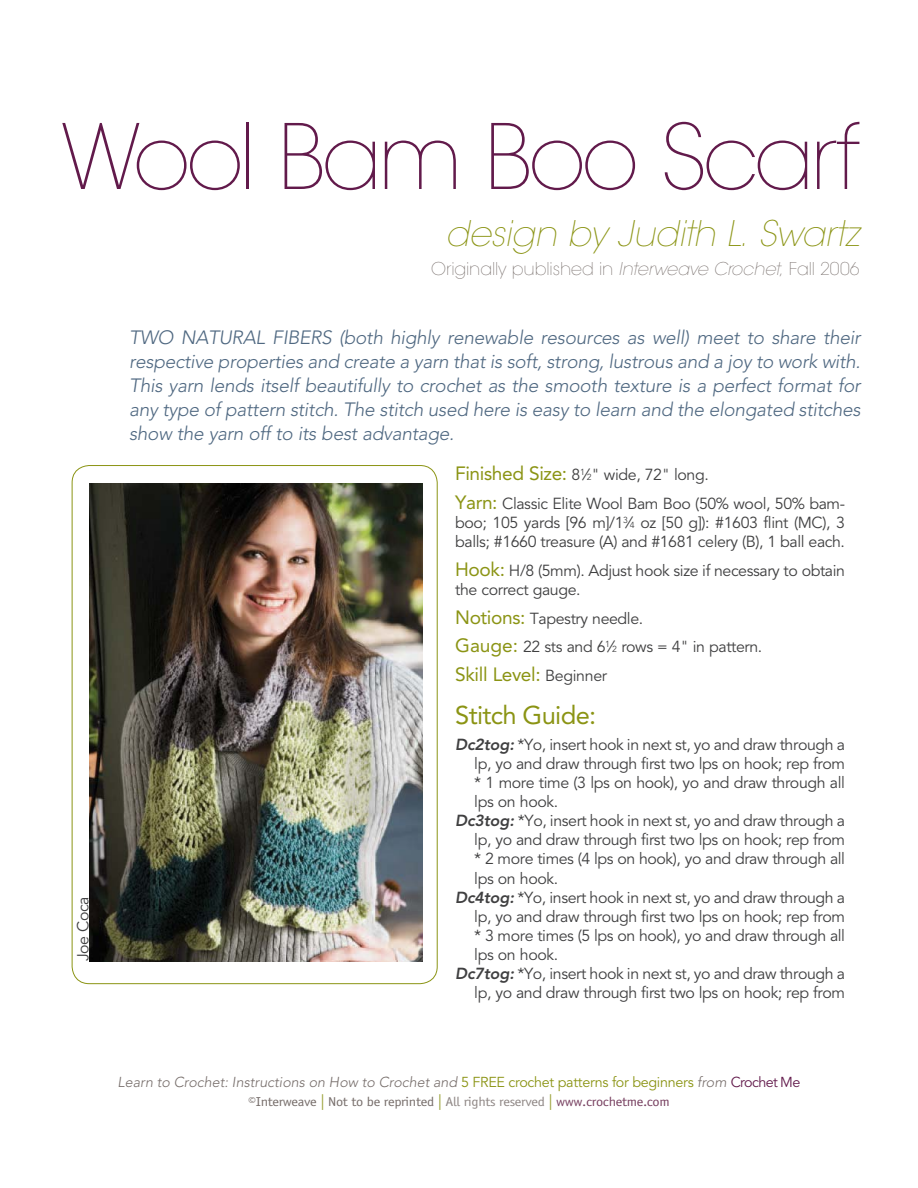
<style>
.page{position:relative;width:918px;height:1188px;background:#fff}
.page>*{position:absolute;margin:0;border:0;box-sizing:border-box;transform-origin:0 0}
.t1{font:200 89.25px "ITC Avant Garde Std";letter-spacing:-.045em;color:#621a4b}
.t2{font:italic 200 35.1px "ITC Avant Garde Std";letter-spacing:-.01em;color:#8b9414}
.t3{font:25.5px "Avenir LT Std";letter-spacing:-.025em;color:#8b9414}
.t4{font:italic 300 19.2px/23.9px "Avenir LT Std";letter-spacing:-.015em;color:#4f6881;text-align:justify}
.t5{font:19.2px "Avenir LT Std";letter-spacing:-.02em;color:#8b9414}
.t6{font:200 17.55px "ITC Avant Garde Std";letter-spacing:-.005em;color:#776e6b}
.t7{font:15.9px/28.7px "Avenir LT Std";letter-spacing:-.025em;color:#404041}
.t8{font:italic 300 14.4px "Avenir LT Std";color:#776e6b}
.t9{font:12.9px "Officina Sans Std";letter-spacing:-.025em;color:#776e6b;scale:1.11 1}
.s1{font-style:italic}
.s2{font-size:19.2px;color:#8b9414}
.s3{font-size:8.7px}
.s4{font-size:15.9px;color:#404041}
.s5{font-weight:800;font-style:italic}
.s6{font-weight:400;font-style:normal;color:#8b9414}
.s7{font-weight:400;font-style:normal;color:#621a4b}
.s8{font-size:15.75px;color:#9fa641}
.s9{color:#8f8785}
.s10{color:#784161}
</style>
<div class="page">
<img style="left:89px;top:484px;width:333px;height:478px">
<h1 class="t1" style="left:61px;top:119px;width:800px">Wool Bam Boo Scarf</h1>
<h2 class="t2" style="left:445px;top:219px;width:416px">design by Judith L. Swartz</h2>
<p class="t6" style="left:431px;top:261px;width:430px">Originally published in <span class="s1">Interweave Crochet</span>, Fall 2006</p>
<p class="t7" style="left:70px;top:961px;width:66px;rotate:-90deg">Joe Coca</p>
<p class="t4" style="left:129px;top:327px;width:733px">TWO NATURAL FIBERS (both highly renewable resources as well) meet to share their respective properties and create a yarn that is soft, strong, lustrous and a joy to work with.<br>This yarn lends itself beautifully to crochet as the smooth texture is a perfect format for any type of pattern stitch. The stitch used here is easy to learn and the elongated stitches show the yarn off to its best advantage.</p>
<p class="t7" style="left:455px;top:461px;width:391px"><span class="s2">Finished Size:</span> 8<sup>1</sup>⁄<span class="s3">2</span>" wide, 72" long.<br><span class="s2">Yarn:</span> Classic Elite Wool Bam Boo (50% wool, 50% bam-</p>
<p class="t7" style="left:455px;top:514px;width:391px;line-height:19.2px">boo; 105 yards [96 m]/1<sup>3</sup>⁄<span class="s3">4</span> oz [50 g]): #1603 flint (MC), 3 balls; #1660 treasure (A) and #1681 celery (B), 1 ball each.</p>
<p class="t7" style="left:455px;top:562px;width:391px;line-height:19.2px"><span class="s2">Hook:</span> H/8 (5mm). Adjust hook size if necessary to obtain the correct gauge.</p>
<p class="t7" style="left:455px;top:605px;width:309px"><span class="s2">Notions:</span> Tapestry needle.<br><span class="s2">Gauge:</span> 22 sts and 6<sup>1</sup>⁄<span class="s3">2</span> rows = 4" in pattern.</p>
<p class="t5" style="left:455px;top:666px;width:154px">Skill Level: <span class="s4">Beginner</span></p>
<h3 class="t3" style="left:455px;top:704px;width:143px">Stitch Guide:</h3>
<p class="t7" style="left:455px;top:731px;width:391px"><span class="s5">Dc2tog:</span> *Yo, insert hook in next st, yo and draw through a</p>
<p class="t7" style="left:474px;top:750px;width:372px">lp, yo and draw through first two lps on hook; rep from</p>
<p class="t7" style="left:474px;top:769px;width:372px">* 1 more time (3 lps on hook), yo and draw through all</p>
<p class="t7" style="left:474px;top:788px;width:85px">lps on hook.</p>
<p class="t7" style="left:455px;top:807px;width:391px"><span class="s5">Dc3tog:</span> *Yo, insert hook in next st, yo and draw through a</p>
<p class="t7" style="left:474px;top:826px;width:372px">lp, yo and draw through first two lps on hook; rep from</p>
<p class="t7" style="left:474px;top:846px;width:372px">* 2 more times (4 lps on hook), yo and draw through all</p>
<p class="t7" style="left:474px;top:865px;width:85px">lps on hook.</p>
<p class="t7" style="left:455px;top:884px;width:391px"><span class="s5">Dc4tog:</span> *Yo, insert hook in next st, yo and draw through a</p>
<p class="t7" style="left:474px;top:903px;width:372px">lp, yo and draw through first two lps on hook; rep from</p>
<p class="t7" style="left:474px;top:922px;width:372px">* 3 more times (5 lps on hook), yo and draw through all</p>
<p class="t7" style="left:474px;top:941px;width:85px">lps on hook.</p>
<p class="t7" style="left:455px;top:960px;width:391px"><span class="s5">Dc7tog:</span> *Yo, insert hook in next st, yo and draw through a</p>
<p class="t7" style="left:474px;top:979px;width:372px">lp, yo and draw through first two lps on hook; rep from</p>
<p class="t8" style="left:118px;top:1076px;width:684px">Learn to Crochet: Instructions on How to Crochet and <span class="s6">5 FREE crochet patterns for beginners</span> from <span class="s7">Crochet Me</span></p>
<p class="t9" style="left:248px;top:1097px;width:381px">©Interweave <span class="s8">|</span> Not to be reprinted <span class="s8">|</span> <span class="s9">All rights reserved</span> <span class="s8">|</span> <span class="s10">www.crochetme.com</span></p>
</div>
